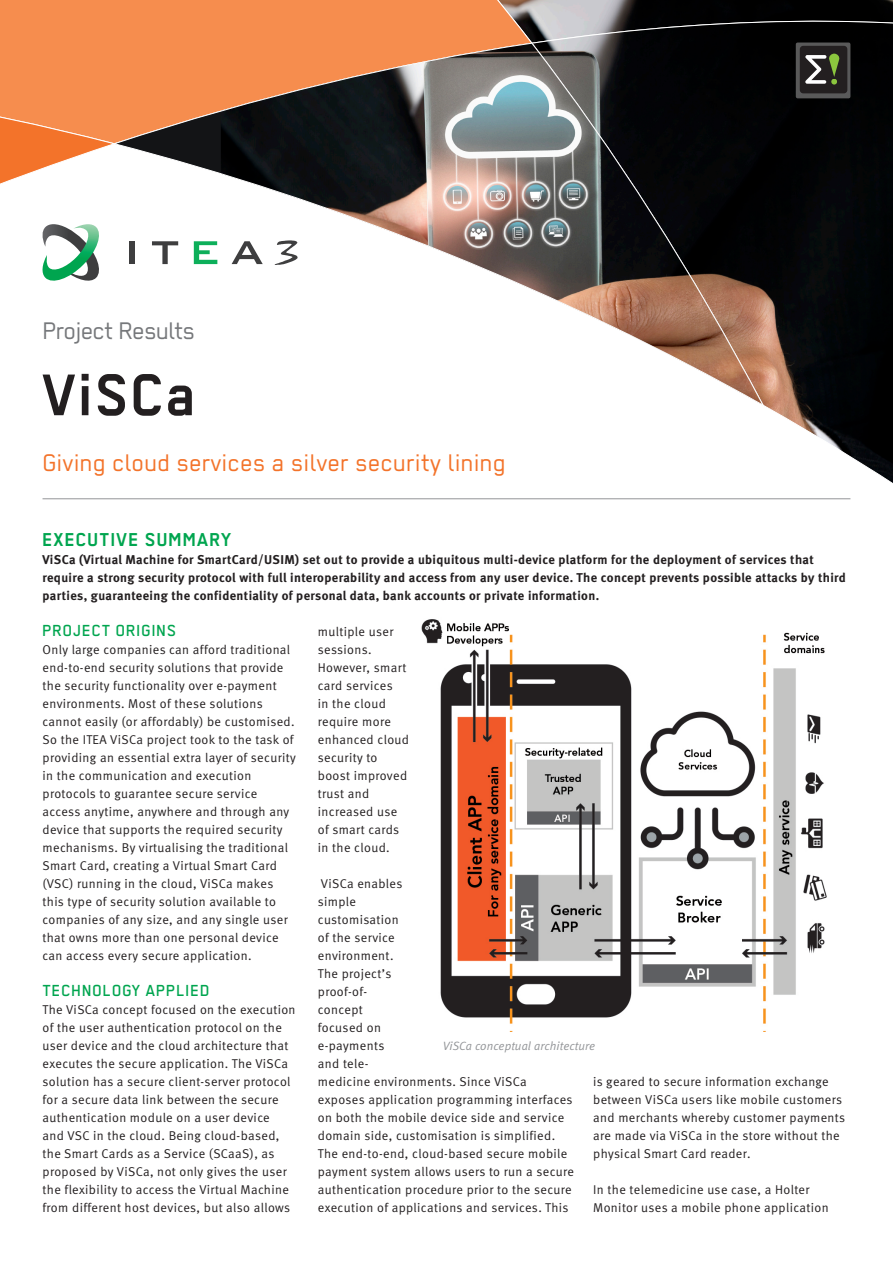
<style>
.page{position:relative;width:893px;height:1263px;background:#fff}
.page>*{position:absolute;margin:0;border:0;box-sizing:border-box;transform-origin:0 0}
.body{font:700 66px "Regular";letter-spacing:.01em;color:#231f20}
.body-2{font:27px "Regular";letter-spacing:.01em;color:#f3732a}
.body-3{font:27px "Regular";letter-spacing:-.02em;color:#76787b}
.header-1{font:700 21px "Regular";letter-spacing:.03em;color:#00a54f}
.header-1-2{font:500 18px "Regular";letter-spacing:.03em;color:#00a54f}
.body-4{font:12.75px/18px "Meta Normal LF";letter-spacing:.03em;color:#231f20}
.leader{font:12.75px/18px "Meta Bold LF";letter-spacing:.03em;color:#231f20}
.t1{font:italic 12px "Meta Normal LF";letter-spacing:.005em;color:#939598}
</style>
<div class="page">
<svg style="left:530px;top:454px;width:363px;height:46px"></svg>
<img style="left:421px;top:619px;width:406px;height:413px">
<svg style="left:0;top:0;width:893px;height:454px"></svg>
<hr style="left:43px;top:498px;width:807px;height:1px;background:#939598">
<p class="body-3" style="left:43px;top:316px;width:154px">Project Results</p>
<p class="body" style="left:43px;top:358px;width:156px">ViSCa</p>
<p class="body-2" style="left:43px;top:448px;width:465px">Giving cloud services a silver security lining</p>
<p class="header-1" style="left:43px;top:527px;width:191px">EXECUTIVE SUMMARY</p>
<p class="leader" style="left:43px;top:550px;width:805px">ViSCa (Virtual Machine for SmartCard/USIM) set out to provide a ubiquitous multi-device platform for the deployment of services that require a strong security protocol with full interoperability and access from any user device. The concept prevents possible attacks by third parties, guaranteeing the confidentiality of personal data, bank accounts or private information.</p>
<p class="header-1-2" style="left:43px;top:620px;width:135px">PROJECT ORIGINS</p>
<p class="body-4" style="left:43px;top:640px;width:255px">Only large companies can afford traditional end-to-end security solutions that provide the security functionality over e-payment environments. Most of these solutions cannot easily (or affordably) be customised.<br>So the ITEA ViSCa project took to the task of providing an essential extra layer of security in the communication and execution protocols to guarantee secure service access anytime, anywhere and through any device that supports the required security mechanisms. By virtualising the traditional Smart Card, creating a Virtual Smart Card (VSC) running in the cloud, ViSCa makes this type of security solution available to companies of any size, and any single user that owns more than one personal device can access every secure application.</p>
<p class="header-1-2" style="left:43px;top:980px;width:169px">TECHNOLOGY APPLIED</p>
<p class="body-4" style="left:43px;top:1000px;width:255px">The ViSCa concept focused on the execution of the user authentication protocol on the user device and the cloud architecture that executes the secure application. The ViSCa solution has a secure client-server protocol for a secure data link between the secure authentication module on a user device<br>and VSC in the cloud. Being cloud-based, the Smart Cards as a Service (SCaaS), as proposed by ViSCa, not only gives the user the flexibility to access the Virtual Machine from different host devices, but also allows</p>
<p class="body-4" style="left:318px;top:622px;width:93px">multiple user sessions.<br>However, smart card services<br>in the cloud require more enhanced cloud security to boost improved trust and increased use of smart cards in the cloud.</p>
<p class="body-4" style="left:318px;top:874px;width:258px">ViSCa enables<br>simple<br>customisation<br>of the service<br>environment.<br>The project’s<br>proof-of-<br>concept<br>focused on<br>e-payments<br>and tele-<br>medicine environments. Since ViSCa exposes application programming interfaces on both the mobile device side and service domain side, customisation is simplified.<br>The end-to-end, cloud-based secure mobile payment system allows users to run a secure authentication procedure prior to the secure execution of applications and services. This</p>
<p class="t1" style="left:443px;top:1038px;width:154px">ViSCa conceptual architecture</p>
<p class="body-4" style="left:593px;top:1072px;width:254px">is geared to secure information exchange between ViSCa users like mobile customers and merchants whereby customer payments are made via ViSCa in the store without the physical Smart Card reader.</p>
<p class="body-4" style="left:593px;top:1180px;width:237px">In the telemedicine use case, a Holter<br>Monitor uses a mobile phone application</p>
</div>
